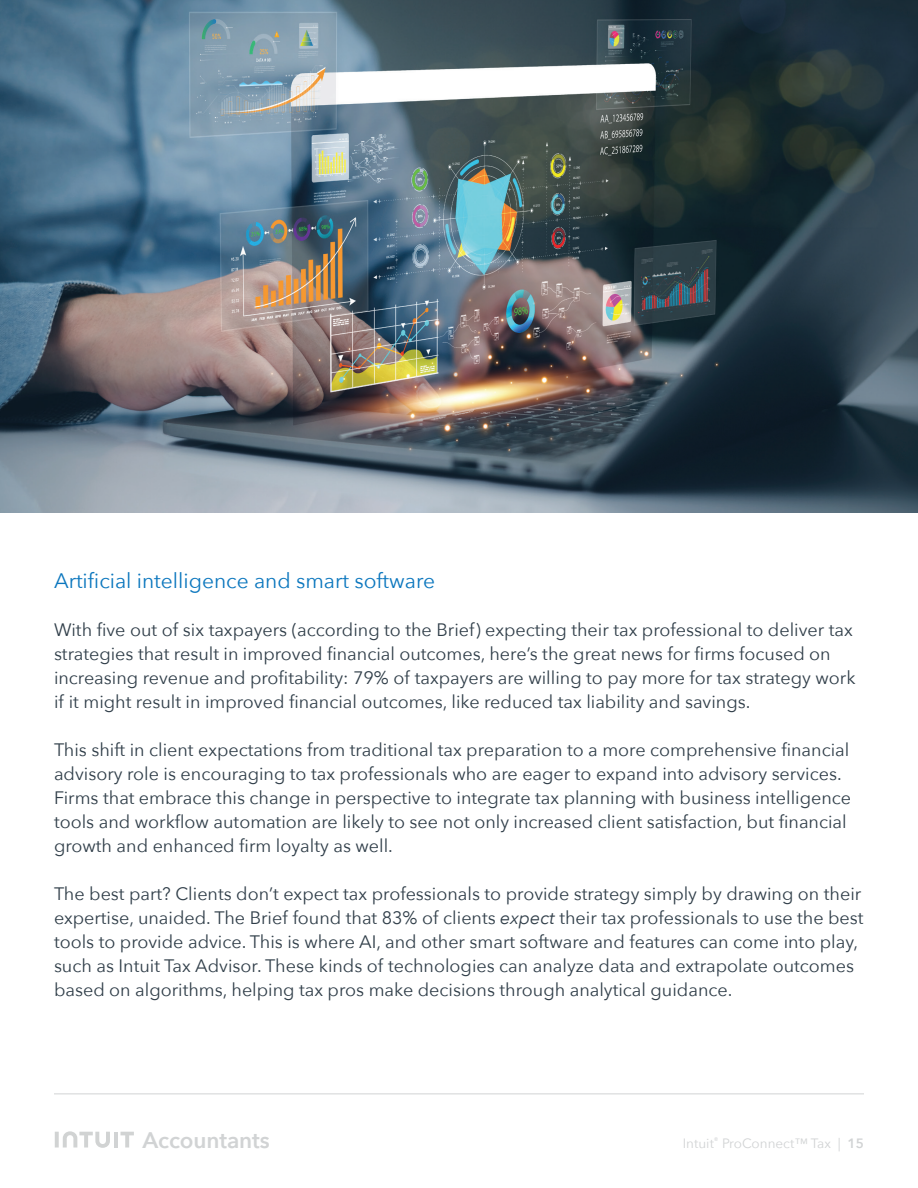
<style>
.page{position:relative;width:918px;height:1188px;background:#fff}
.page>*{position:absolute;margin:0;border:0;box-sizing:border-box;transform-origin:0 0}
.t1{font:600 22.5px "Avenir Next";letter-spacing:-.005em;color:#d1d3d4}
.t2{font:21px "Avenir Next";color:#0c77be}
.t3{font:18px/24px "Avenir Next";color:#303e49}
.t4{font:13.5px "Avenir Next";color:#d1d3d4}
.s1{font-style:italic}
.s2{font-weight:600}
</style>
<div class="page">
<svg style="left:121px;top:1132px;width:13px;height:16px"></svg>
<hr style="left:114px;top:1132px;width:4px;height:16px;background:#d1d3d4">
<svg style="left:55px;top:1131px;width:55px;height:17px"></svg>
<hr style="left:54px;top:1094px;width:810px;height:1px;background:#d1d3d4">
<img style="left:0;top:0;width:918px;height:513px">
<p class="t2" style="left:54px;top:563px;width:383px">Artificial intelligence and smart software</p>
<p class="t3" style="left:54px;top:617px;width:803px">With five out of six taxpayers (according to the Brief) expecting their tax professional to deliver tax strategies that result in improved financial outcomes, here’s the great news for firms focused on increasing revenue and profitability: 79% of taxpayers are willing to pay more for tax strategy work if it might result in improved financial outcomes, like reduced tax liability and savings.</p>
<p class="t3" style="left:54px;top:737px;width:799px">This shift in client expectations from traditional tax preparation to a more comprehensive financial advisory role is encouraging to tax professionals who are eager to expand into advisory services.<br>Firms that embrace this change in perspective to integrate tax planning with business intelligence tools and workflow automation are likely to see not only increased client satisfaction, but financial growth and enhanced firm loyalty as well.</p>
<p class="t3" style="left:54px;top:881px;width:811px">The best part? Clients don’t expect tax professionals to provide strategy simply by drawing on their expertise, unaided. The Brief found that 83% of clients <span class="s1">expect</span> their tax professionals to use the best tools to provide advice. This is where AI, and other smart software and features can come into play, such as Intuit Tax Advisor. These kinds of technologies can analyze data and extrapolate outcomes based on algorithms, helping tax pros make decisions through analytical guidance.</p>
<p class="t1" style="left:142px;top:1120px;width:129px">Accountants</p>
<p class="t4" style="left:683px;top:1131px;width:183px">Intuit<sup>®</sup> ProConnect™ Tax | <span class="s2">15</span></p>
</div>
